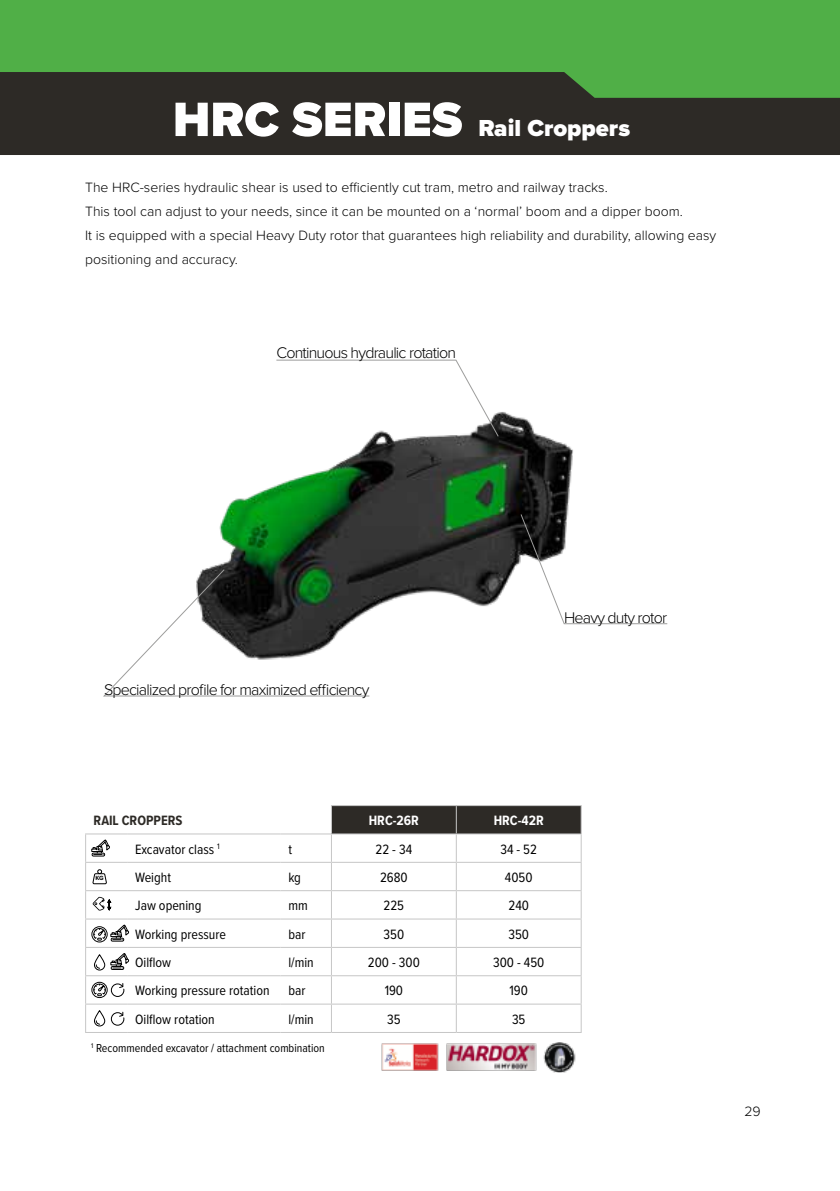
<style>
.page{position:relative;width:840px;height:1191px;background:#fff}
.page>*{position:absolute;margin:0;border:0;box-sizing:border-box;transform-origin:0 0}
.t1{font:900 24px "Proxima Nova";color:#fff}
.t2{font:300 16px "Proxima Nova";letter-spacing:-.05em;color:#000}
.t3{font:300 14px/24px "Proxima Nova";color:#000}
.t4{font:14px "Proxima Nova Cond";color:#000}
.t5{font:700 14px "Proxima Nova Cond";color:#fff}
.t6{font:700 14px "Proxima Nova Cond";color:#2d2a26}
.t7{font:12px "Proxima Nova Cond";color:#000}
.t8{font:700 6.2px "Proxima Nova";color:#000}
.s1{font-size:50px}
</style>
<div class="page">
<img style="left:205px;top:412px;width:427px;height:284px">
<hr style="left:85px;top:833px;width:42px;height:1px;background:#c6c6c6">
<hr style="left:127px;top:833px;width:153px;height:1px;background:#c6c6c6">
<hr style="left:280px;top:833px;width:51px;height:1px;background:#c6c6c6">
<hr style="left:127px;top:862px;width:153px;height:1px;background:#c6c6c6">
<hr style="left:127px;top:890px;width:153px;height:1px;background:#c6c6c6">
<hr style="left:127px;top:918px;width:153px;height:1px;background:#c6c6c6">
<hr style="left:280px;top:862px;width:51px;height:1px;background:#c6c6c6">
<hr style="left:280px;top:890px;width:51px;height:1px;background:#c6c6c6">
<hr style="left:280px;top:918px;width:51px;height:1px;background:#c6c6c6">
<hr style="left:127px;top:947px;width:153px;height:1px;background:#c6c6c6">
<hr style="left:280px;top:947px;width:51px;height:1px;background:#c6c6c6">
<hr style="left:127px;top:975px;width:153px;height:1px;background:#c6c6c6">
<hr style="left:127px;top:1003px;width:153px;height:1px;background:#c6c6c6">
<hr style="left:280px;top:975px;width:51px;height:1px;background:#c6c6c6">
<hr style="left:280px;top:1003px;width:51px;height:1px;background:#c6c6c6">
<svg style="left:331px;top:805px;width:250px;height:227px"></svg>
<hr style="left:456px;top:1003px;width:125px;height:1px;background:#c6c6c6">
<hr style="left:85px;top:1032px;width:42px;height:1px;background:#c6c6c6">
<hr style="left:127px;top:1032px;width:153px;height:1px;background:#c6c6c6">
<hr style="left:280px;top:1032px;width:51px;height:1px;background:#c6c6c6">
<hr style="left:331px;top:1032px;width:125px;height:1px;background:#c6c6c6">
<hr style="left:456px;top:1032px;width:125px;height:1px;background:#c6c6c6">
<svg style="left:85px;top:834px;width:44px;height:198px"></svg>
<img style="left:381px;top:1042px;width:194px;height:30px">
<svg style="left:276px;top:360px;width:222px;height:77px"></svg>
<svg style="left:520px;top:514px;width:147px;height:110px"></svg>
<svg style="left:103px;top:569px;width:266px;height:127px"></svg>
<div style="left:0;top:0;width:839px;height:121px;background:#50af47"></div>
<svg style="left:0;top:72px;width:839px;height:83px;fill:#2d2a26"></svg>
<h1 class="t1" style="left:173px;top:110px;width:458px"><span class="s1">HRC SERIES</span> Rail Croppers</h1>
<p class="t3" style="left:85px;top:175px;width:632px">The HRC-series hydraulic shear is used to efficiently cut tram, metro and railway tracks.<br>This tool can adjust to your needs, since it can be mounted on a ‘normal’ boom and a dipper boom.<br>It is equipped with a special Heavy Duty rotor that guarantees high reliability and durability, allowing easy positioning and accuracy.</p>
<p class="t2" style="left:276px;top:341px;width:181px">Continuous hydraulic rotation</p>
<p class="t2" style="left:104px;top:677px;width:267px">Specialized profile for maximized efficiency</p>
<p class="t2" style="left:564px;top:605px;width:105px">Heavy duty rotor</p>
<p class="t6" style="left:94px;top:810px;width:90px">RAIL CROPPERS</p>
<p class="t5" style="left:368px;top:810px;width:52px">HRC-26R</p>
<p class="t5" style="left:493px;top:810px;width:52px">HRC-42R</p>
<p class="t4" style="left:135px;top:838px;width:86px">Excavator class <sup>1</sup></p>
<p class="t4" style="left:288px;top:838px;width:5px">t</p>
<p class="t4" style="left:375px;top:838px;width:38px">22 - 34</p>
<p class="t4" style="left:500px;top:838px;width:38px">34 - 52</p>
<p class="t8" style="left:95px;top:873px;width:10px">KG</p>
<p class="t4" style="left:135px;top:867px;width:37px">Weight</p>
<p class="t4" style="left:288px;top:867px;width:14px">kg</p>
<p class="t4" style="left:380px;top:867px;width:29px">2680</p>
<p class="t4" style="left:504px;top:867px;width:29px">4050</p>
<p class="t4" style="left:135px;top:895px;width:68px">Jaw opening</p>
<p class="t4" style="left:288px;top:895px;width:21px">mm</p>
<p class="t4" style="left:383px;top:895px;width:22px">225</p>
<p class="t4" style="left:508px;top:895px;width:22px">240</p>
<p class="t4" style="left:135px;top:923px;width:92px">Working pressure</p>
<p class="t4" style="left:288px;top:923px;width:19px">bar</p>
<p class="t4" style="left:383px;top:923px;width:22px">350</p>
<p class="t4" style="left:508px;top:923px;width:22px">350</p>
<p class="t4" style="left:135px;top:952px;width:38px">Oilflow</p>
<p class="t4" style="left:288px;top:952px;width:27px">l/min</p>
<p class="t4" style="left:368px;top:952px;width:53px">200 - 300</p>
<p class="t4" style="left:493px;top:952px;width:53px">300 - 450</p>
<p class="t4" style="left:135px;top:980px;width:136px">Working pressure rotation</p>
<p class="t4" style="left:288px;top:980px;width:19px">bar</p>
<p class="t4" style="left:384px;top:980px;width:20px">190</p>
<p class="t4" style="left:509px;top:980px;width:20px">190</p>
<p class="t4" style="left:135px;top:1008px;width:81px">Oilflow rotation</p>
<p class="t4" style="left:288px;top:1008px;width:27px">l/min</p>
<p class="t4" style="left:387px;top:1008px;width:15px">35</p>
<p class="t4" style="left:511px;top:1008px;width:15px">35</p>
<p class="t7" style="left:91px;top:1039px;width:235px"><sup>1</sup> Recommended excavator / attachment combination</p>
<p class="t3" style="left:744px;top:1098px;width:18px">29</p>
</div>
